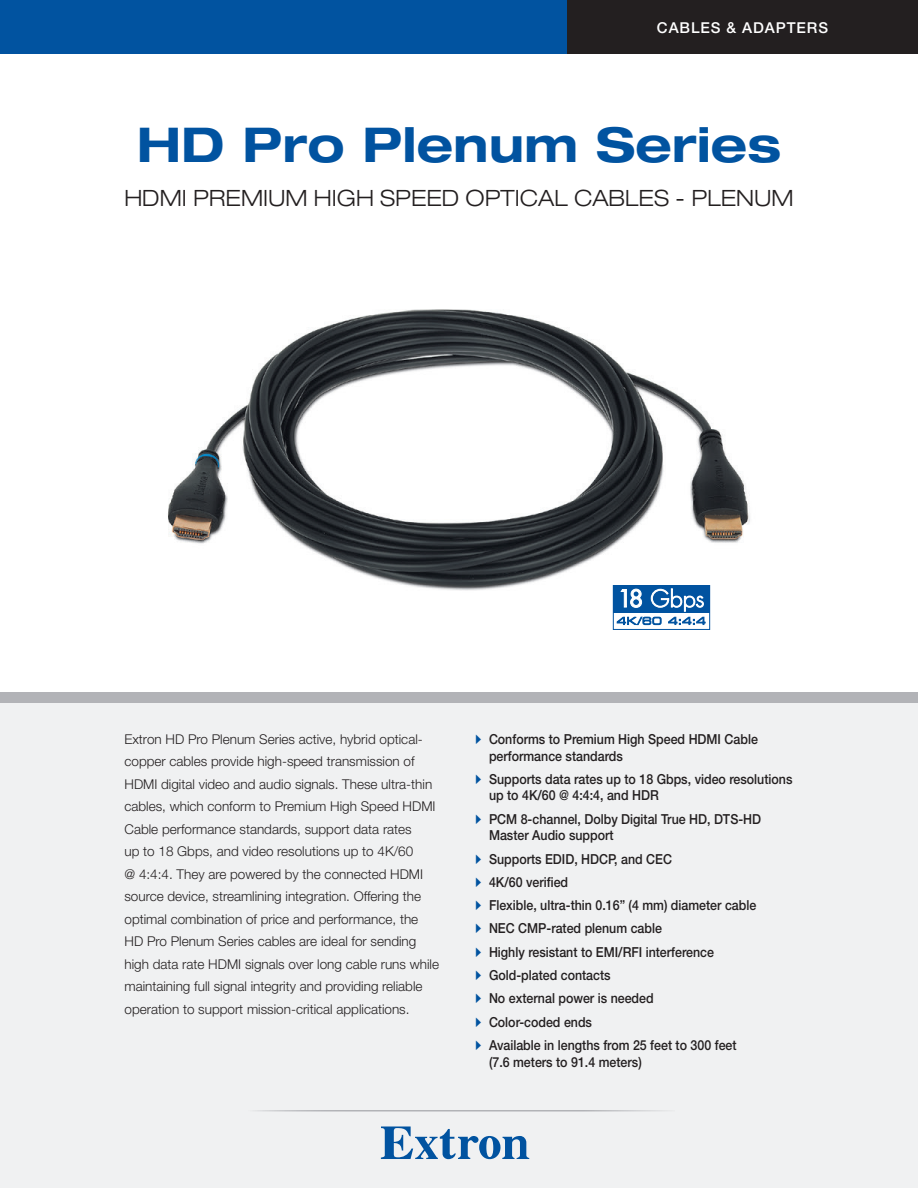
<style>
.page{position:relative;width:918px;height:1188px;background:#fff}
.page>*{position:absolute;margin:0;border:0;box-sizing:border-box;transform-origin:0 0}
.cover_product_name{font:700 expanded 48px "Helvetica Neue LT Std";color:#0153a0}
.cover_product_subti{font:300 expanded 22.5px "Helvetica Neue LT Std";color:#231f20}
.cover_category{font:500 15px "Helvetica Neue LT Std";letter-spacing:.06em;color:#fff}
.t1{font:500 13.8px/16.5px "Helvetica Neue LT Std";color:#231f20;scale:.9 1}
.cover_teaser_paragr{font:300 13.5px/22.5px "Helvetica Neue LT Std";color:#231f20}
.s1{font-family:"Quick Type Pi";font-weight:400;color:#0153a0}
</style>
<div class="page">
<div style="left:0;top:0;width:581px;height:54px;background:#0153a0"></div>
<div style="left:567px;top:0;width:351px;height:54px;background:#231f20"></div>
<img style="left:168px;top:309px;width:582px;height:288px">
<div style="left:613px;top:585px;width:97px;height:45px;border:1px solid #0153a0"></div>
<div style="left:613px;top:586px;width:97px;height:27px;background:#0153a0"></div>
<svg style="left:621px;top:589px;width:21px;height:19px"></svg>
<svg style="left:651px;top:589px;width:53px;height:22px"></svg>
<svg style="left:617px;top:617px;width:44px;height:8px"></svg>
<svg style="left:668px;top:617px;width:37px;height:8px"></svg>
<div style="left:0;top:693px;width:918px;height:10px;background:#b2b3b7"></div>
<div style="left:0;top:703px;width:918px;height:485px;background:#f0f1f2"></div>
<svg style="left:381px;top:1126px;width:148px;height:33px"></svg>
<hr style="left:243px;top:1110px;width:432px;height:2px;background:#b2b3b7">
<p class="cover_category" style="left:657px;top:19px;width:173px">CABLES &amp; ADAPTERS</p>
<p class="cover_product_name" style="left:137px;top:115px;width:646px">HD Pro Plenum Series</p>
<p class="cover_product_subti" style="left:124px;top:185px;width:671px">HDMI PREMIUM HIGH SPEED OPTICAL CABLES - PLENUM</p>
<p class="cover_teaser_paragr" style="left:124px;top:727px;width:316px">Extron HD Pro Plenum Series active, hybrid optical&shy;copper cables provide high‑speed transmission of HDMI digital video and audio signals. These ultra-thin cables, which conform to Premium High Speed HDMI Cable performance standards, support data rates<br>up to 18 Gbps, and video resolutions up to 4K/60<br>@ 4:4:4. They are powered by the connected HDMI source device, streamlining integration. Offering the optimal combination of price and performance, the HD Pro Plenum Series cables are ideal for sending high data rate HDMI signals over long cable runs while maintaining full signal integrity and providing reliable operation to support mission-critical applications.</p>
<p class="t1" style="left:489px;top:731px;width:300px;text-indent:-14px"><span class="s1">A</span> Conforms to Premium High Speed HDMI Cable performance standards</p>
<p class="t1" style="left:489px;top:771px;width:339px;text-indent:-14px"><span class="s1">A</span> Supports data rates up to 18 Gbps, video resolutions up to 4K/60 @ 4:4:4, and HDR</p>
<p class="t1" style="left:489px;top:810px;width:304px;text-indent:-14px"><span class="s1">A</span> PCM 8‑channel, Dolby Digital True HD, DTS‑HD<br>Master Audio support</p>
<p class="t1" style="left:476px;top:850px;width:220px"><span class="s1">A</span> Supports EDID, HDCP, and CEC</p>
<p class="t1" style="left:476px;top:874px;width:104px"><span class="s1">A</span> 4K/60 verified</p>
<p class="t1" style="left:476px;top:897px;width:314px"><span class="s1">A</span> Flexible, ultra‑thin 0.16” (4 mm) diameter cable</p>
<p class="t1" style="left:476px;top:920px;width:209px"><span class="s1">A</span> NEC CMP‑rated plenum cable</p>
<p class="t1" style="left:476px;top:944px;width:267px"><span class="s1">A</span> Highly resistant to EMI/RFI interference</p>
<p class="t1" style="left:476px;top:967px;width:152px"><span class="s1">A</span> Gold-plated contacts</p>
<p class="t1" style="left:476px;top:990px;width:200px"><span class="s1">A</span> No external power is needed</p>
<p class="t1" style="left:476px;top:1013px;width:131px"><span class="s1">A</span> Color‑coded ends</p>
<p class="t1" style="left:489px;top:1037px;width:277px;text-indent:-14px"><span class="s1">A</span> Available in lengths from 25 feet to 300 feet (7.6 meters to 91.4 meters)</p>
</div>
